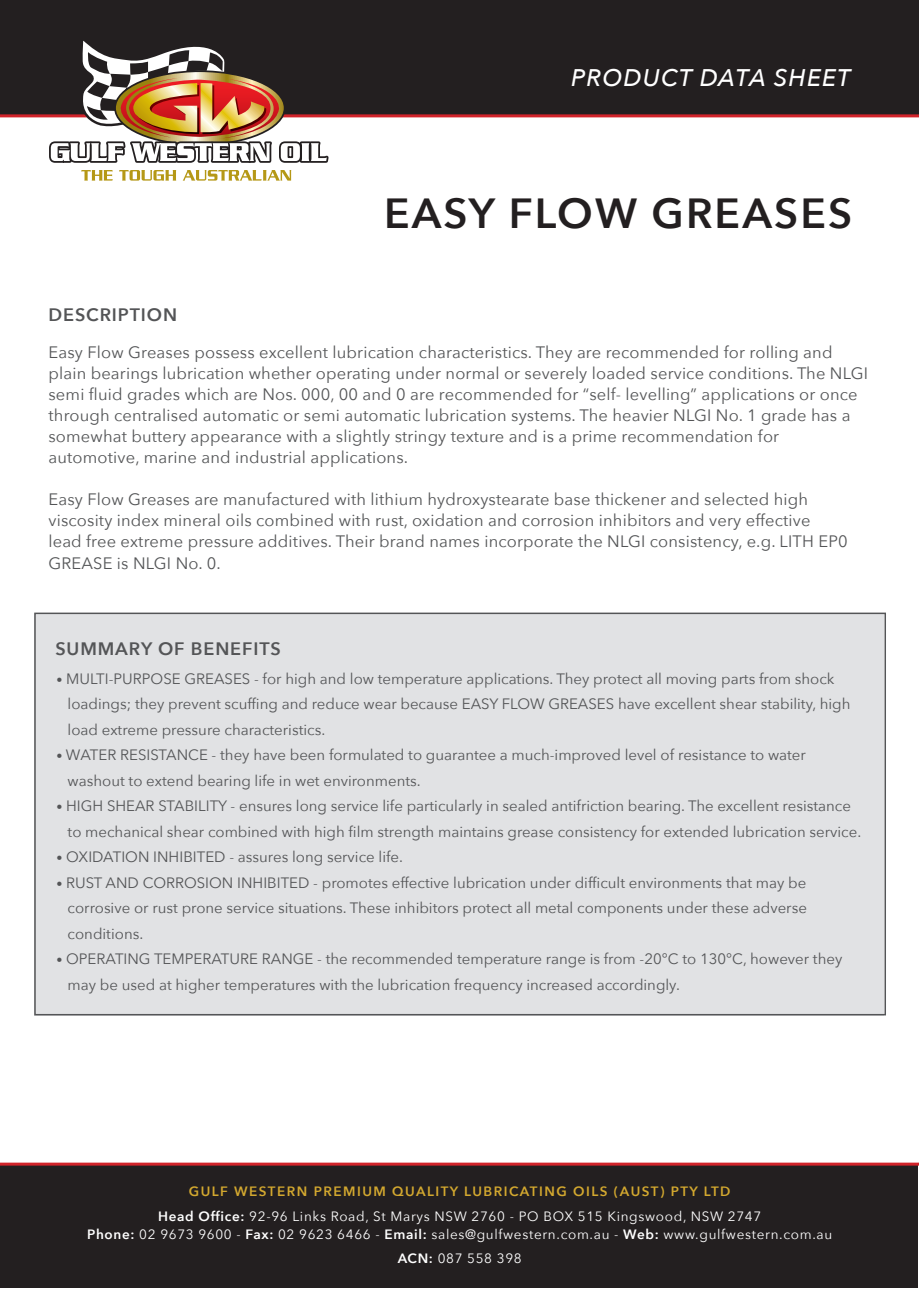
<style>
.page{position:relative;width:919px;height:1289px;background:#fff}
.page>*{position:absolute;margin:0;border:0;box-sizing:border-box;transform-origin:0 0}
.t1{font:600 42px "Avenir Next";letter-spacing:.05em;color:#231f20}
.t2{font:italic 500 24px "Avenir Next";letter-spacing:.05em;color:#fff}
.t3{font:600 18px "Avenir Next";letter-spacing:.05em;color:#545557}
.t4{font:16.5px/21px "Avenir Next";letter-spacing:.01em;color:#545557}
.t5{font:15px/25.5px "Avenir Next";color:#545557}
.t6{font:13.5px/24px "Avenir Next";letter-spacing:.05em;color:#fff;text-align:center}
.t7{font:600 13.5px "Avenir Next";letter-spacing:.11em;color:#d3a82f}
.s1{font-size:12px}
.s2{font-weight:600}
</style>
<div class="page">
<div style="left:1px;top:1163px;width:917px;height:125px;background:#231f20"></div>
<div style="left:0;top:0;width:918px;height:116px;background:#231f20"></div>
<hr style="left:0;top:1162px;width:918px;height:3px;background:#d1232a">
<hr style="left:0;top:114px;width:918px;height:3px;background:#d1232a">
<svg style="left:49px;top:40px;width:279px;height:141px"></svg>
<div style="left:35px;top:612px;width:848px;height:403px;background:#e1e2e4"></div>
<div style="left:34px;top:612px;width:851px;height:403px;border:2px solid #545557"></div>
<p class="t2" style="left:571px;top:57px;width:281px">PRODUCT DATA SHEET</p>
<p class="t1" style="left:384px;top:177px;width:469px">EASY FLOW GREASES</p>
<p class="t3" style="left:48px;top:299px;width:130px">DESCRIPTION</p>
<p class="t4" style="left:48px;top:341px;width:821px">Easy Flow Greases possess excellent lubrication characteristics. They are recommended for rolling and plain bearings lubrication whether operating under normal or severely loaded service conditions. The NLGI semi fluid grades which are Nos. 000, 00 and 0 are recommended for “self- levelling” applications or once through centralised automatic or semi automatic lubrication systems. The heavier NLGI No. 1 grade has a somewhat buttery appearance with a slightly stringy texture and is a prime recommendation for</p>
<p class="t4" style="left:48px;top:446px;width:361px">automotive, marine and industrial applications.</p>
<p class="t4" style="left:48px;top:488px;width:800px">Easy Flow Greases are manufactured with lithium hydroxystearate base thickener and selected high viscosity index mineral oils combined with rust, oxidation and corrosion inhibitors and very effective lead free extreme pressure additives. Their brand names incorporate the NLGI consistency, e.g. LITH EP0<br>GREASE is NLGI No. 0.</p>
<p class="t3" style="left:55px;top:633px;width:227px">SUMMARY OF BENEFITS</p>
<p class="t5" style="left:68px;top:665px;width:784px;text-indent:-11px"><span class="s1">•</span> MULTI-PURPOSE GREASES - for high and low temperature applications. They protect all moving parts from shock loadings; they prevent scuffing and reduce wear because EASY FLOW GREASES have excellent shear stability, high load extreme pressure characteristics.</p>
<p class="t5" style="left:68px;top:741px;width:739px;text-indent:-11px"><span class="s1">•</span> WATER RESISTANCE - they have been formulated to guarantee a much-improved level of resistance to water washout to extend bearing life in wet environments.</p>
<p class="t5" style="left:68px;top:792px;width:795px;text-indent:-11px"><span class="s1">•</span> HIGH SHEAR STABILITY - ensures long service life particularly in sealed antifriction bearing. The excellent resistance to mechanical shear combined with high film strength maintains grease consistency for extended lubrication service.</p>
<p class="t5" style="left:56px;top:843px;width:348px"><span class="s1">•</span> OXIDATION INHIBITED - assures long service life.</p>
<p class="t5" style="left:68px;top:869px;width:740px;text-align:justify;text-indent:-11px"><span class="s1">•</span> RUST AND CORROSION INHIBITED - promotes effective lubrication under difficult environments that may be corrosive or rust prone service situations. These inhibitors protect all metal components under these adverse conditions.</p>
<p class="t5" style="left:68px;top:945px;width:776px;text-indent:-11px"><span class="s1">•</span> OPERATING TEMPERATURE RANGE - the recommended temperature range is from -20°C to 130°C, however they may be used at higher temperatures with the lubrication frequency increased accordingly.</p>
<p class="t7" style="left:189px;top:1179px;width:543px">GULF WESTERN PREMIUM QUALITY LUBRICATING OILS (AUST) PTY LTD</p>
<p class="t6" style="left:158px;top:1203px;width:604px"><span class="s2">Head Office:</span> 92-96 Links Road, St Marys NSW 2760 - PO BOX 515 Kingswood, NSW 2747</p>
<p class="t6" style="left:87px;top:1221px;width:746px"><span class="s2">Phone:</span> 02 9673 9600 - <span class="s2">Fax:</span> 02 9623 6466 - <span class="s2">Email:</span> sales@gulfwestern.com.au - <span class="s2">Web:</span> www.gulfwestern.com.au<br><span class="s2">ACN:</span> 087 558 398</p>
</div>
